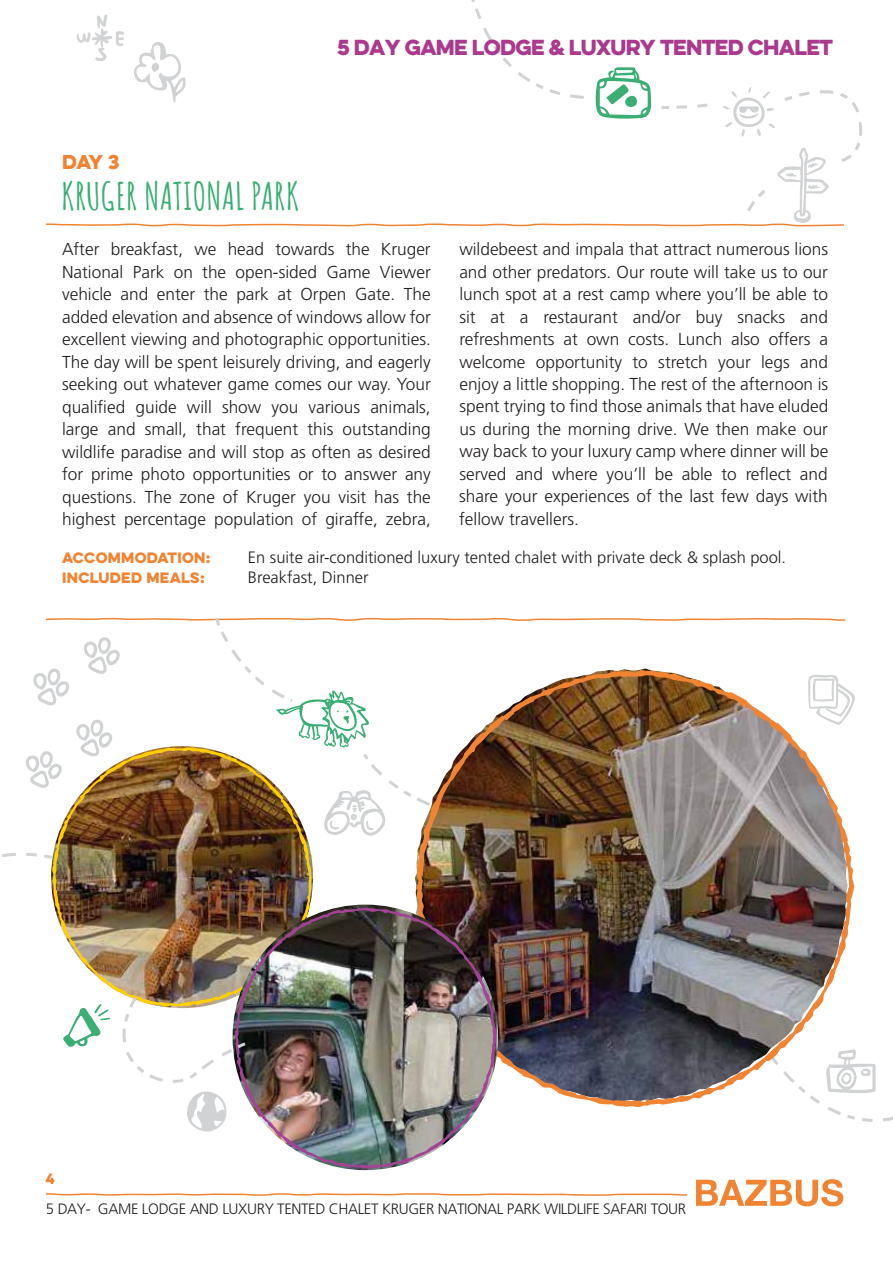
<style>
.page{position:relative;width:893px;height:1263px;background:#fff}
.page>*{position:absolute;margin:0;border:0;box-sizing:border-box;transform-origin:0 0}
.t1{font:700 37.5px "Amatic";letter-spacing:.05em;color:#3baf73}
.t2{font:19.5px "Eveleth Clean";letter-spacing:-.035em;color:#ab398d}
.t3{font:18px "Eveleth Clean";color:#f08433}
.t4{font:300 17.25px/22.5px "Frutiger CE";color:#221e1f;text-align:justify}
.t5{font:300 16.5px "Frutiger CE";color:#221e1f}
.t6{font:300 15px "Frutiger CE";letter-spacing:-.025em;color:#221e1f}
.t7{font:13.5px "Eveleth Clean";letter-spacing:.025em;color:#f08433}
</style>
<div class="page">
<svg style="left:45px;top:1193px;width:642px;height:3px"></svg>
<img style="left:416px;top:888px;width:438px;height:219px">
<img style="left:52px;top:888px;width:260px;height:100px">
<img style="left:235px;top:908px;width:261px;height:261px">
<svg style="left:759px;top:1040px;width:134px;height:82px"></svg>
<svg style="left:46px;top:0;width:816px;height:227px"></svg>
<svg style="left:63px;top:988px;width:185px;height:144px"></svg>
<img style="left:2px;top:617px;width:853px;height:271px">
<svg style="left:696px;top:1179px;width:147px;height:27px"></svg>
<p class="t2" style="left:337px;top:33px;width:497px">5 DAY GAME LODGE &amp; LUXURY TENTED CHALET</p>
<p class="t3" style="left:62px;top:148px;width:59px">DAY 3</p>
<h1 class="t1" style="left:62px;top:169px;width:238px">KRUGER NATIONAL PARK</h1>
<p class="t4" style="left:62px;top:238px;width:370px">After breakfast, we head towards the Kruger National Park on the open-sided Game Viewer vehicle and enter the park at Orpen Gate. The added elevation and absence of windows allow for excellent viewing and photographic opportunities.<br>The day will be spent leisurely driving, and eagerly seeking out whatever game comes our way. Your qualified guide will show you various animals, large and small, that frequent this outstanding wildlife paradise and will stop as often as desired for prime photo opportunities or to answer any questions. The zone of Kruger you visit has the highest percentage population of giraffe, zebra,</p>
<p class="t4" style="left:459px;top:238px;width:371px">wildebeest and impala that attract numerous lions and other predators. Our route will take us to our lunch spot at a rest camp where you’ll be able to sit at a restaurant and/or buy snacks and refreshments at own costs. Lunch also offers a welcome opportunity to stretch your legs and enjoy a little shopping. The rest of the afternoon is spent trying to find those animals that have eluded us during the morning drive. We then make our way back to your luxury camp where dinner will be served and where you’ll be able to reflect and share your experiences of the last few days with fellow travellers.</p>
<p class="t7" style="left:62px;top:548px;width:150px">ACCOMMODATION:</p>
<p class="t5" style="left:248px;top:548px;width:540px">En suite air-conditioned luxury tented chalet with private deck &amp; splash pool.</p>
<p class="t7" style="left:62px;top:568px;width:144px">INCLUDED MEALS:</p>
<p class="t5" style="left:248px;top:568px;width:122px">Breakfast, Dinner</p>
<p class="t7" style="left:46px;top:1168px;width:11px">4</p>
<p class="t6" style="left:46px;top:1200px;width:642px">5 DAY- GAME LODGE AND LUXURY TENTED CHALET KRUGER NATIONAL PARK WILDLIFE SAFARI TOUR</p>
</div>
